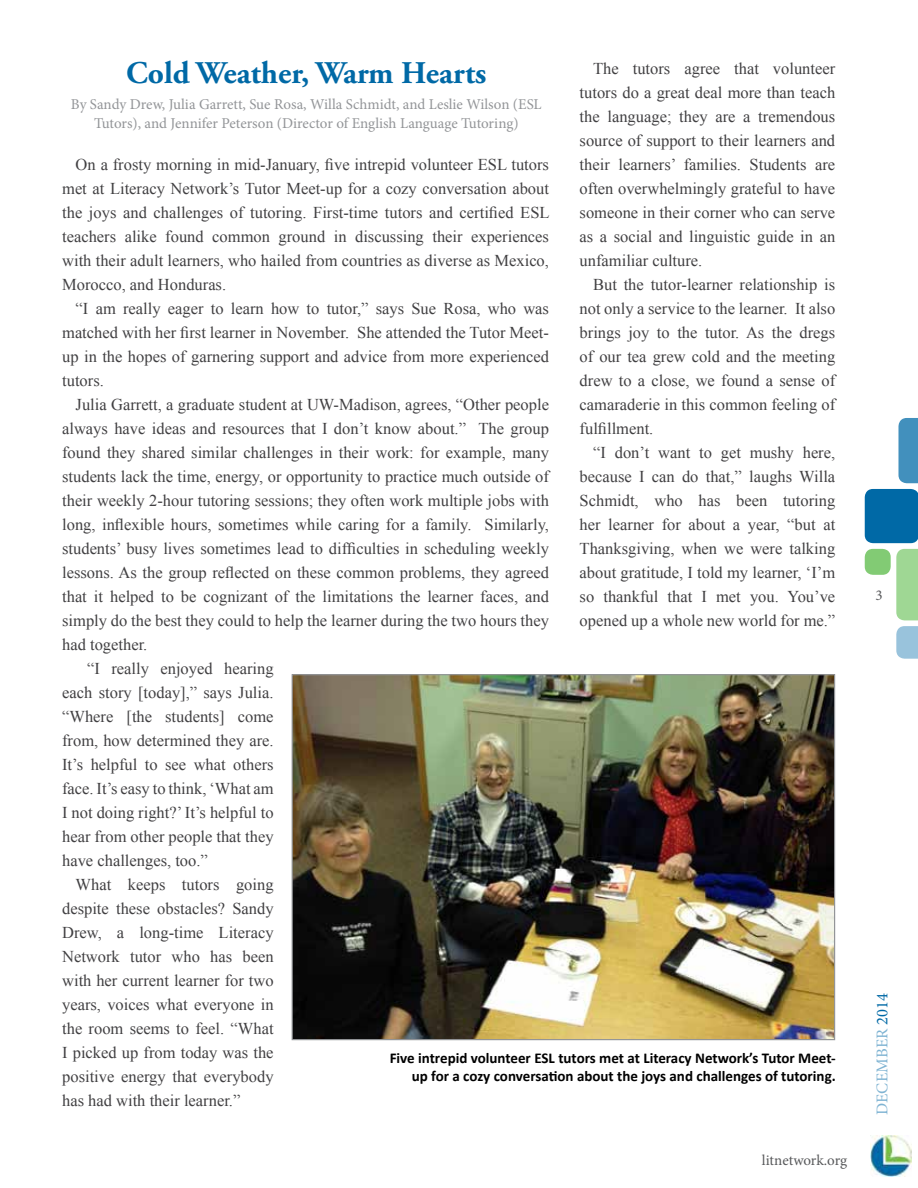
<style>
.page{position:relative;width:918px;height:1188px;background:#fff}
.page>*{position:absolute;margin:0;border:0;box-sizing:border-box;transform-origin:0 0}
.t1{font:700 31.5px "Adobe Garamond Pro";color:#0069a6}
.t2{font:16.5px/24px "Times New Roman";color:#414042;text-align:justify}
.t3{font:16.5px "Minion Pro";letter-spacing:.01em;color:#80b4d3}
.t4{font:15px/19.5px "Minion Pro";letter-spacing:-.005em;color:#939598;text-align:center}
.t5{font:700 15px/18px "Calibri";color:#000;text-align:right}
.t6{font:15px "Minion Pro";letter-spacing:-.005em;color:#58595b}
.s1{color:#0069a6}
</style>
<div class="page">
<img style="left:871px;top:1136px;width:41px;height:40px">
<svg style="left:898px;top:418px;width:20px;height:65px"></svg>
<div style="left:865px;top:489px;width:53px;height:54px;background:#0069a6"></div>
<div style="left:896px;top:549px;width:22px;height:71px;background:#9fd794"></div>
<svg style="left:896px;top:626px;width:22px;height:33px"></svg>
<div style="left:865px;top:549px;width:26px;height:26px;background:#82cb74;border-radius:8px"></div>
<img style="left:294px;top:676px;width:539px;height:362px">
<h1 class="t1" style="left:126px;top:54px;width:362px">Cold Weather, Warm Hearts</h1>
<p class="t4" style="left:71px;top:94px;width:472px">By Sandy Drew, Julia Garrett, Sue Rosa, Willa Schmidt, and Leslie Wilson (ESL<br>Tutors), and Jennifer Peterson (Director of English Language Tutoring)</p>
<p class="t2" style="left:580px;top:56px;width:257px;text-indent:13px">The tutors agree that volunteer tutors do a great deal more than teach the language; they are a tremendous source of support to their learners and their learners’ families. Students are often overwhelmingly grateful to have someone in their corner who can serve as a social and linguistic guide in an unfamiliar culture.</p>
<p class="t2" style="left:580px;top:272px;width:257px;text-indent:13px">But the tutor-learner relationship is not only a service to the learner. It also brings joy to the tutor. As the dregs of our tea grew cold and the meeting drew to a close, we found a sense of camaraderie in this common feeling of fulfillment.</p>
<p class="t2" style="left:580px;top:440px;width:257px;text-indent:13px">“I don’t want to get mushy here, because I can do that,” laughs Willa Schmidt, who has been tutoring her learner for about a year, “but at Thanksgiving, when we were talking about gratitude, I told my learner, ‘I’m so thankful that I met you. You’ve opened up a whole new world for me.”</p>
<p class="t2" style="left:62px;top:152px;width:489px;text-indent:13px">On a frosty morning in mid-January, five intrepid volunteer ESL tutors met at Literacy Network’s Tutor Meet-up for a cozy conversation about the joys and challenges of tutoring. First-time tutors and certified ESL teachers alike found common ground in discussing their experiences with their adult learners, who hailed from countries as diverse as Mexico, Morocco, and Honduras.</p>
<p class="t2" style="left:62px;top:296px;width:488px;text-indent:13px">“I am really eager to learn how to tutor,” says Sue Rosa, who was matched with her first learner in November. She attended the Tutor Meet&shy;up in the hopes of garnering support and advice from more experienced tutors.</p>
<p class="t2" style="left:76px;top:392px;width:475px">Julia Garrett, a graduate student at UW-Madison, agrees, “Other people</p>
<p class="t2" style="left:62px;top:416px;width:488px">always have ideas and resources that I don’t know about.” The group</p>
<p class="t2" style="left:62px;top:440px;width:488px">found they shared similar challenges in their work: for example, many</p>
<p class="t2" style="left:62px;top:464px;width:488px">students lack the time, energy, or opportunity to practice much outside of</p>
<p class="t2" style="left:62px;top:488px;width:488px">their weekly 2-hour tutoring sessions; they often work multiple jobs with</p>
<p class="t2" style="left:62px;top:512px;width:488px">long, inflexible hours, sometimes while caring for a family. Similarly,</p>
<p class="t2" style="left:62px;top:536px;width:488px">students’ busy lives sometimes lead to difficulties in scheduling weekly</p>
<p class="t2" style="left:62px;top:560px;width:488px">lessons. As the group reflected on these common problems, they agreed</p>
<p class="t2" style="left:62px;top:584px;width:488px">that it helped to be cognizant of the limitations the learner faces, and</p>
<p class="t2" style="left:62px;top:608px;width:488px">simply do the best they could to help the learner during the two hours they</p>
<p class="t2" style="left:62px;top:632px;width:87px">had together.</p>
<p class="t2" style="left:87px;top:656px;width:188px">“I really enjoyed hearing</p>
<p class="t2" style="left:62px;top:680px;width:213px">each story [today],” says Julia.</p>
<p class="t2" style="left:62px;top:704px;width:213px">“Where [the students] come</p>
<p class="t2" style="left:62px;top:728px;width:213px">from, how determined they are.</p>
<p class="t2" style="left:62px;top:752px;width:213px">It’s helpful to see what others</p>
<p class="t2" style="left:62px;top:776px;width:213px">face. It’s easy to think, ‘What am</p>
<p class="t2" style="left:62px;top:800px;width:213px">I not doing right?’ It’s helpful to</p>
<p class="t2" style="left:62px;top:824px;width:213px">hear from other people that they</p>
<p class="t2" style="left:62px;top:848px;width:147px">have challenges, too.”</p>
<p class="t2" style="left:76px;top:872px;width:199px">What keeps tutors going</p>
<p class="t2" style="left:62px;top:896px;width:213px">despite these obstacles? Sandy</p>
<p class="t2" style="left:62px;top:920px;width:213px">Drew, a long-time Literacy</p>
<p class="t2" style="left:62px;top:944px;width:213px">Network tutor who has been</p>
<p class="t2" style="left:62px;top:968px;width:213px">with her current learner for two</p>
<p class="t2" style="left:62px;top:992px;width:213px">years, voices what everyone in</p>
<p class="t2" style="left:62px;top:1017px;width:213px">the room seems to feel. “What</p>
<p class="t2" style="left:62px;top:1041px;width:213px">I picked up from today was the</p>
<p class="t2" style="left:62px;top:1065px;width:213px">positive energy that everybody</p>
<p class="t2" style="left:62px;top:1089px;width:180px">has had with their learner.”</p>
<p class="t5" style="left:390px;top:1048px;width:448px">Five intrepid volunteer ESL tutors met at Literacy Network’s Tutor Meet&shy;up for a cozy conversation about the joys and challenges of tutoring.</p>
<p class="t6" style="left:762px;top:1150px;width:87px">litnetwork.org</p>
<p class="t6" style="left:876px;top:585px;width:9px">3</p>
<p class="t3" style="left:871px;top:1115px;width:124px;rotate:-90deg">DECEMBER <span class="s1">2014</span></p>
</div>
